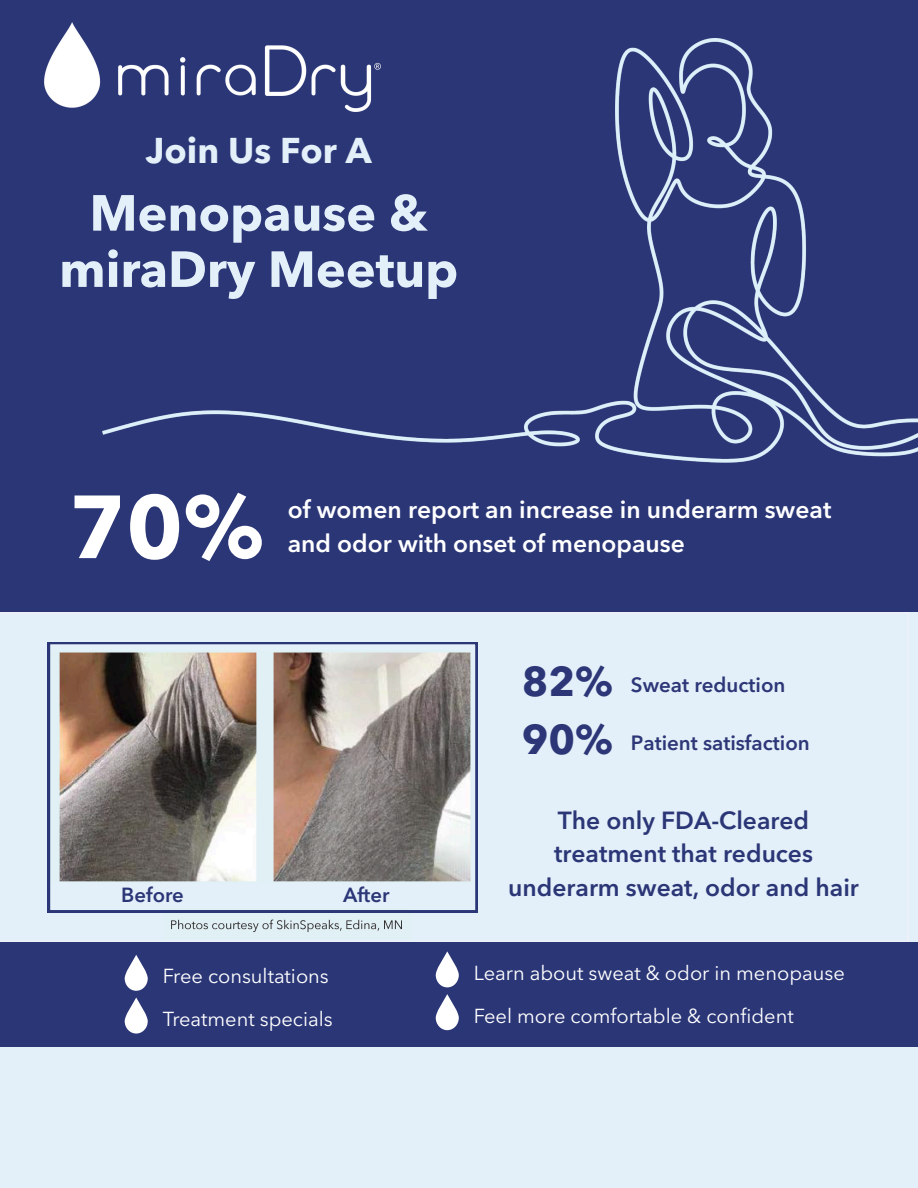
<style>
.page{position:relative;width:918px;height:1188px;background:#2b3677}
.page>*{position:absolute;margin:0;border:0;box-sizing:border-box;transform-origin:0 0}
.t1{font:700 88.35px "Avenir Next LT Pro";color:#fff}
.t2{font:700 50.25px/56.2px "Avenir Next LT Pro";color:#e4f0f9;text-align:center}
.t3{font:700 41.4px "Avenir Next LT Pro";color:#2d3778}
.t4{font:700 35.55px "Avenir Next LT Pro";color:#e4f0f9}
.t5{font:600 24.6px "Avenir Next LT Pro";color:#fff}
.t6{font:600 24.6px/33.8px "Avenir Next LT Pro";color:#2b3677;text-align:center}
.t7{font:600 20.55px "Avenir Next LT Pro";color:#2d3778}
.t8{font:600 20.25px "Avenir Next LT Pro";color:#2b3677}
.t9{font:20.1px "Avenir Next LT Pro";color:#fff}
</style>
<div class="page">
<div style="left:0;top:1047px;width:918px;height:141px;background:#e4f0f9"></div>
<img style="left:44px;top:23px;width:57px;height:85px">
<div style="left:0;top:612px;width:908px;height:330px;background:#e4f0f9"></div>
<img style="left:164px;top:912px;width:247px;height:27px">
<svg style="left:48px;top:642px;width:429px;height:270px;background:#9d9693"></svg>
<svg style="left:125px;top:955px;width:23px;height:36px"></svg>
<svg style="left:125px;top:998px;width:23px;height:36px"></svg>
<svg style="left:436px;top:951px;width:23px;height:36px"></svg>
<svg style="left:436px;top:994px;width:23px;height:36px"></svg>
<img style="left:103px;top:38px;width:815px;height:425px">
<h4 class="t4" style="left:146px;top:136px;width:228px">Join Us For A</h4>
<h1 class="t2" style="left:59px;top:190px;width:401px">Menopause &amp; miraDry Meetup</h1>
<h3 class="t1" style="left:69px;top:491px;width:196px">70%</h3>
<p class="t5" style="left:288px;top:499px;width:545px">of women report an increase in underarm sweat</p>
<p class="t5" style="left:288px;top:533px;width:399px">and odor with onset of menopause</p>
<h3 class="t3" style="left:522px;top:664px;width:93px">82%</h3>
<p class="t7" style="left:631px;top:676px;width:156px">Sweat reduction</p>
<h6 class="t3" style="left:522px;top:723px;width:93px">90%</h6>
<p class="t7" style="left:631px;top:734px;width:180px">Patient satisfaction</p>
<p class="t8" style="left:121px;top:887px;width:64px">Before</p>
<p class="t8" style="left:343px;top:887px;width:48px">After</p>
<h6 class="t9" style="left:163px;top:968px;width:168px">Free consultations</h6>
<p class="t9" style="left:163px;top:1011px;width:172px">Treatment specials</p>
<p class="t6" style="left:508px;top:805px;width:352px">The only FDA-Cleared treatment that reduces underarm sweat, odor and hair</p>
<p class="t9" style="left:474px;top:965px;width:373px">Learn about sweat &amp; odor in menopause</p>
<p class="t9" style="left:474px;top:1008px;width:321px">Feel more comfortable &amp; confident</p>
</div>
